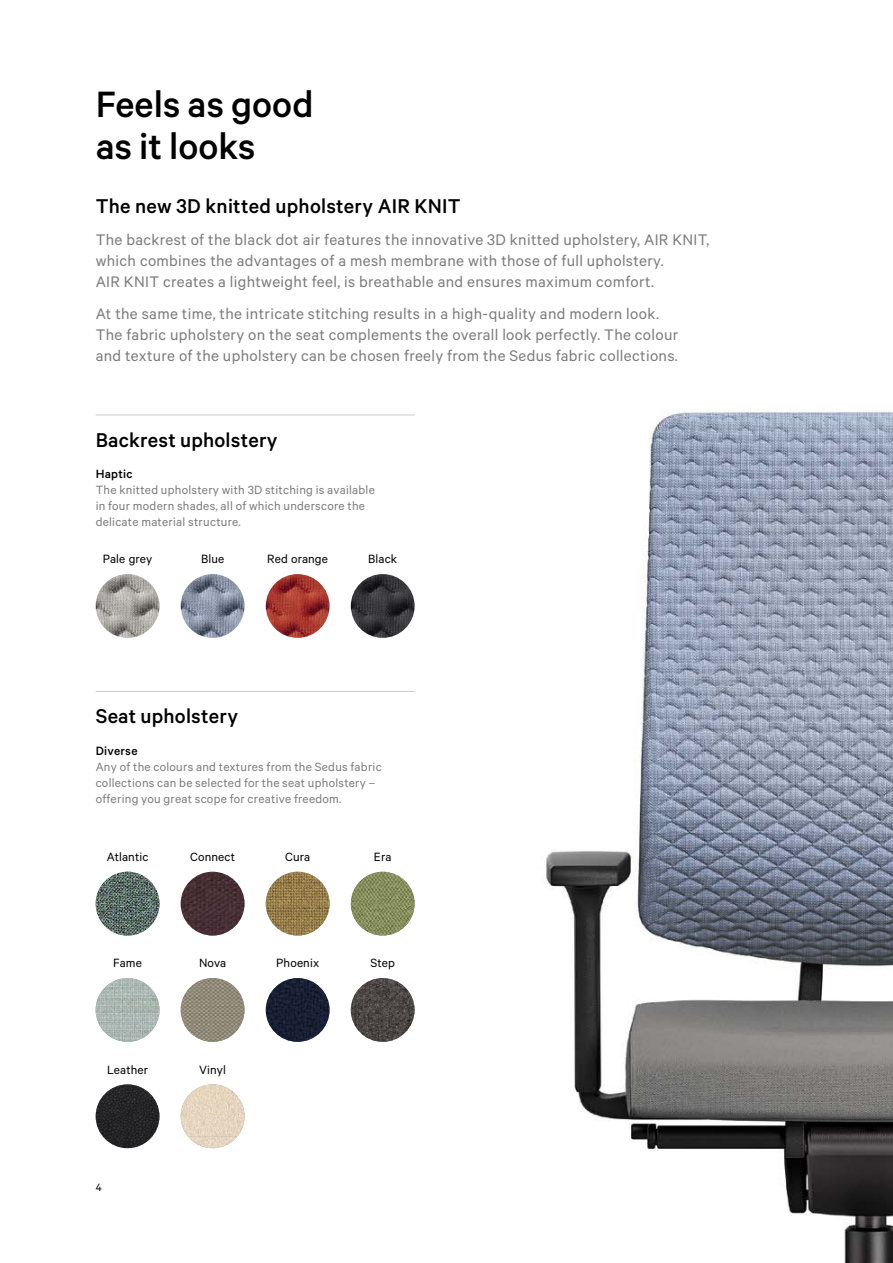
<style>
.page{position:relative;width:893px;height:1263px;background:#fff}
.page>*{position:absolute;margin:0;border:0;box-sizing:border-box;transform-origin:0 0}
.t1{font:500 41.25px/42.6px "Calibre";color:#000}
.t2{font:500 22.5px "Calibre";letter-spacing:.01em;color:#000}
.t3{font:17.25px/21.3px "Calibre";letter-spacing:.02em;color:#7c7c7c}
.t4{font:13.5px/15.9px "Calibre";letter-spacing:.02em;color:#7c7c7c}
.t5{font:13.5px "Calibre";letter-spacing:.01em;color:#000}
.t6{font:500 13.5px "Calibre";letter-spacing:.02em;color:#000}
.t7{font:12px "Calibre";color:#000}
.s1{font-family:"Calibre Fallback"}
.s2{font-weight:500;color:#000}
</style>
<div class="page">
<img style="left:544px;top:409px;width:349px;height:854px">
<img style="left:266px;top:574px;width:64px;height:64px;border-radius:32px">
<img style="left:181px;top:574px;width:63px;height:64px;border-radius:32px">
<img style="left:96px;top:574px;width:63px;height:64px;border-radius:32px">
<img style="left:181px;top:978px;width:63px;height:64px;border-radius:32px">
<img style="left:181px;top:1085px;width:63px;height:52px">
<img style="left:188px;top:1137px;width:49px;height:11px">
<img style="left:181px;top:872px;width:63px;height:63px;border-radius:32px">
<img style="left:96px;top:872px;width:63px;height:53px">
<img style="left:104px;top:925px;width:47px;height:10px">
<img style="left:266px;top:978px;width:64px;height:64px;border-radius:32px">
<img style="left:351px;top:872px;width:64px;height:63px;border-radius:32px">
<img style="left:99px;top:978px;width:57px;height:18px">
<img style="left:96px;top:996px;width:63px;height:46px">
<img style="left:96px;top:1084px;width:63px;height:64px;border-radius:32px">
<img style="left:266px;top:872px;width:64px;height:63px;border-radius:32px">
<img style="left:351px;top:978px;width:64px;height:64px;border-radius:32px">
<img style="left:351px;top:574px;width:64px;height:64px;border-radius:32px">
<hr style="left:96px;top:691px;width:319px;height:1px;background:#cbcbcb">
<hr style="left:96px;top:415px;width:319px;height:1px;background:#cbcbcb">
<h1 class="t1" style="left:96px;top:82px;width:219px">Feels as good as it looks</h1>
<h2 class="t2" style="left:96px;top:192px;width:367px">The new 3D knitted upholstery AIR KNIT</h2>
<p class="t3" style="left:96px;top:228px;width:615px">The backrest of the black dot air features the innovative 3D knitted upholstery, AIR KNIT, which combines the advantages of a mesh membrane with those of full upholstery.<br>AIR KNIT creates a lightweight feel, is breathable and ensures maximum comfort.</p>
<p class="t3" style="left:96px;top:302px;width:584px">At the same time, the intricate stitching results in a high-quality and modern look.<br>The fabric upholstery on the seat complements the overall look perfectly. The colour and texture of the upholstery can be chosen freely from the S<span class="s1">e</span>dus fabric collections.</p>
<h2 class="t2" style="left:96px;top:426px;width:183px">Backrest upholstery</h2>
<p class="t6" style="left:96px;top:466px;width:38px">Haptic</p>
<p class="t4" style="left:96px;top:482px;width:281px">The knitted upholstery with 3D stitching is available in four modern shades, all of which underscore the delicate material structure.</p>
<p class="t5" style="left:103px;top:551px;width:51px">Pale grey</p>
<p class="t5" style="left:201px;top:551px;width:25px">Blue</p>
<p class="t5" style="left:267px;top:551px;width:62px">Red orange</p>
<p class="t5" style="left:368px;top:551px;width:30px">Black</p>
<h2 class="t2" style="left:96px;top:703px;width:144px">Seat upholstery</h2>
<p class="t4" style="left:96px;top:742px;width:288px"><span class="s2">Diverse<br></span>Any of the colours and textures from the S<span class="s1">e</span>dus fabric collections can be selected for the seat upholstery – offering you great scope for creative freedom.</p>
<p class="t5" style="left:107px;top:849px;width:43px">Atlantic</p>
<p class="t5" style="left:190px;top:849px;width:46px">Connect</p>
<p class="t5" style="left:113px;top:955px;width:30px">Fame</p>
<p class="t5" style="left:107px;top:1062px;width:43px">Leather</p>
<p class="t5" style="left:199px;top:955px;width:29px">Nova</p>
<p class="t5" style="left:199px;top:1062px;width:28px">Vinyl</p>
<p class="t5" style="left:285px;top:849px;width:27px">Cura</p>
<p class="t5" style="left:276px;top:955px;width:44px">Phoenix</p>
<p class="t7" style="left:96px;top:1180px;width:8px">4</p>
<p class="t5" style="left:374px;top:849px;width:19px">Era</p>
<p class="t5" style="left:370px;top:955px;width:26px">Step</p>
</div>
